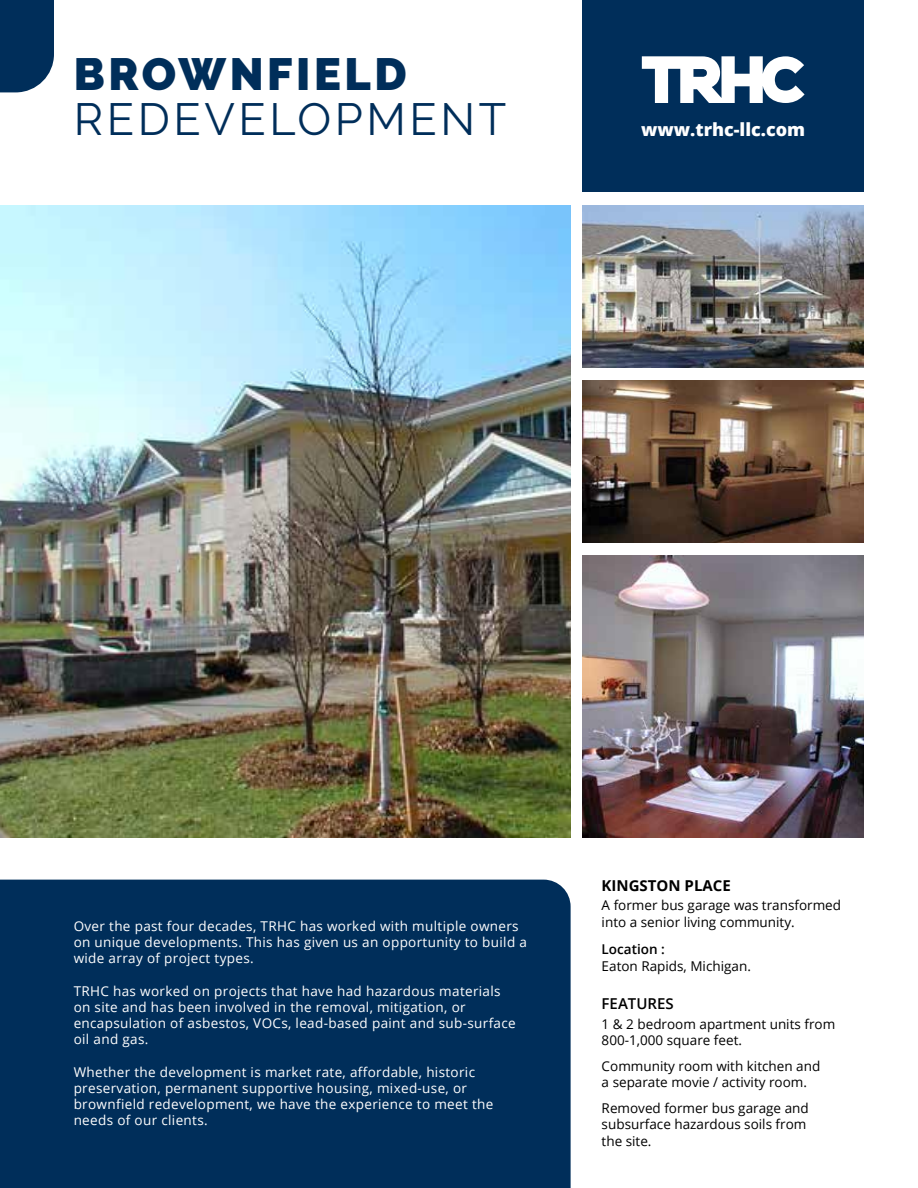
<style>
.page{position:relative;width:918px;height:1188px;background:#fff}
.page>*{position:absolute;margin:0;border:0;box-sizing:border-box;transform-origin:0 0}
.t1{font:45px "Raleway";letter-spacing:.08em;color:#002e5a}
.t2{font:900 45px "Raleway";letter-spacing:.08em;color:#002e5a}
.t3{font:800 18px "Open Sans";color:#fff}
.t4{font:700 15px "Open Sans";color:#000}
.t5{font:600 15px "Open Sans";color:#000}
.t6{font:13.5px/16.2px "Open Sans";letter-spacing:.025em;color:#fff}
.t7{font:13.5px/16.5px "Open Sans";color:#000}
.t8{font:600 13.5px "Open Sans";color:#000}
</style>
<div class="page">
<div style="left:0;top:880px;width:571px;height:308px;background:#002e5a"></div>
<div style="left:582px;top:0;width:282px;height:192px;background:#002e5a"></div>
<img style="left:0;top:205px;width:571px;height:632px">
<img style="left:582px;top:205px;width:282px;height:162px">
<img style="left:582px;top:380px;width:282px;height:162px">
<img style="left:582px;top:556px;width:282px;height:281px">
<svg style="left:642px;top:56px;width:163px;height:47px"></svg>
<div style="left:0;top:0;width:54px;height:92px;background:#002e5a"></div>
<h1 class="t2" style="left:74px;top:48px;width:335px">BROWNFIELD</h1>
<h1 class="t1" style="left:74px;top:93px;width:434px">REDEVELOPMENT</h1>
<h2 class="t3" style="left:641px;top:115px;width:166px">www.trhc-llc.com</h2>
<p class="t6" style="left:74px;top:918px;width:455px">Over the past four decades, TRHC has worked with multiple owners on unique developments. This has given us an opportunity to build a wide array of project types.</p>
<p class="t6" style="left:74px;top:982px;width:444px">TRHC has worked on projects that have had hazardous materials on site and has been involved in the removal, mitigation, or encapsulation of asbestos, VOCs, lead-based paint and sub-surface oil and gas.</p>
<p class="t6" style="left:74px;top:1063px;width:421px">Whether the development is market rate, affordable, historic preservation, permanent supportive housing, mixed-use, or brownfield redevelopment, we have the experience to meet the needs of our clients.</p>
<p class="t4" style="left:602px;top:875px;width:131px">KINGSTON PLACE</p>
<p class="t7" style="left:602px;top:897px;width:241px">A former bus garage was transformed into a senior living community.</p>
<p class="t8" style="left:602px;top:940px;width:65px">Location :</p>
<p class="t7" style="left:602px;top:957px;width:151px">Eaton Rapids, Michigan.</p>
<p class="t5" style="left:602px;top:994px;width:74px">FEATURES</p>
<p class="t7" style="left:602px;top:1015px;width:235px">1 &amp; 2 bedroom apartment units from<br>800-1,000 square feet.</p>
<p class="t7" style="left:602px;top:1057px;width:220px">Community room with kitchen and a separate movie / activity room.</p>
<p class="t7" style="left:602px;top:1099px;width:209px">Removed former bus garage and subsurface hazardous soils from the site.</p>
</div>
